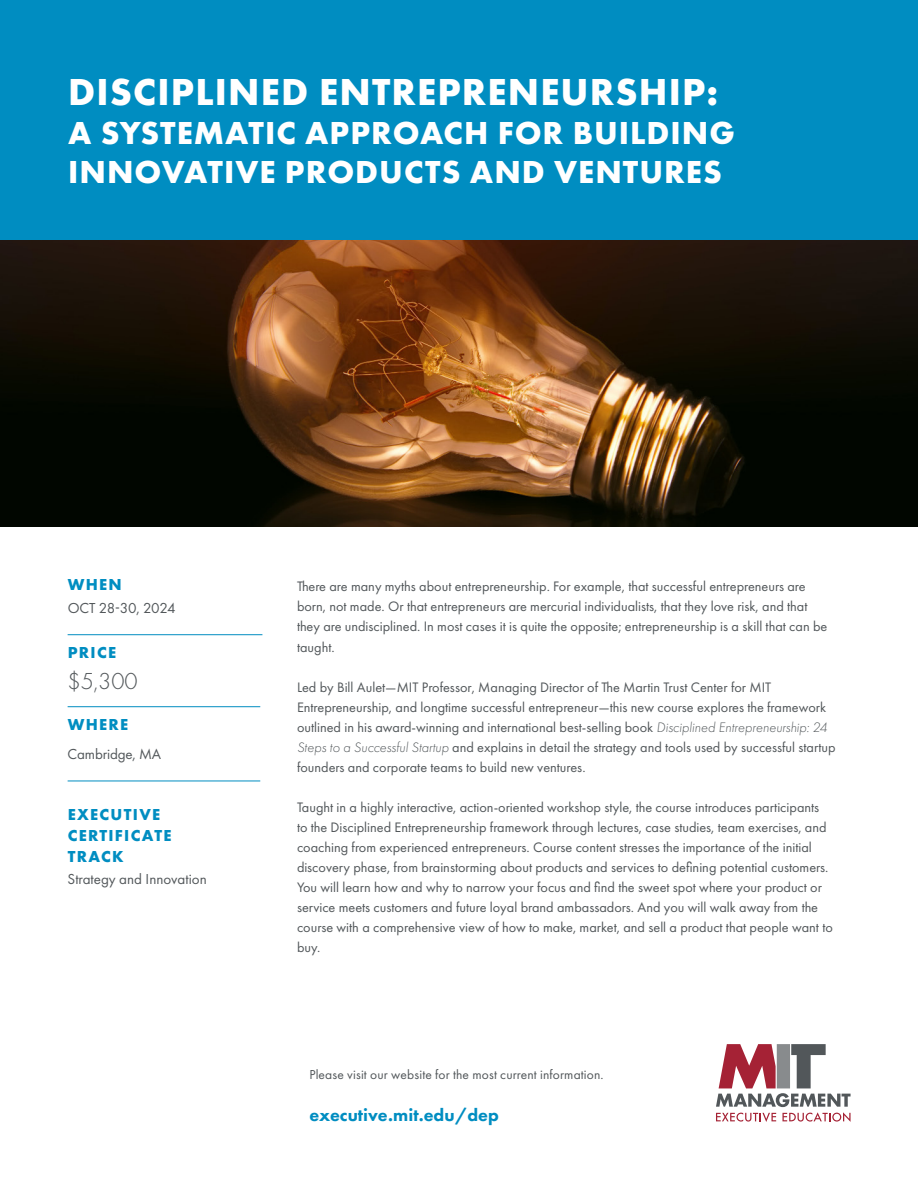
<style>
.page{position:relative;width:918px;height:1188px;background:#fff}
.page>*{position:absolute;margin:0;border:0;box-sizing:border-box;transform-origin:0 0}
.t1{font:48px/51px "Myriad Pro";letter-spacing:.04em;color:#fff}
.t2{font:700 39px "Futura PT";letter-spacing:.03em;color:#fff}
.t3{font:700 33px "Futura PT";letter-spacing:.03em;color:#fff}
.t4{font:300 24px "Futura PT";color:#52575a}
.t5{font:800 18px "Futura PT";color:#008dc1}
.WHEN-PRICE-WHERE-TRACK{font:700 16.5px/21px "Futura PT";letter-spacing:.08em;color:#008dc1}
.WHEN-PRICE-WHERE-TRACK-2{font:15px "Futura PT";color:#52575a}
.Body_-_Front{font:14.25px/20.1px "Futura PT";color:#52575a}
.t6{font:13.5px "Futura PT";letter-spacing:.01em;color:#52575a}
.s1{font-weight:300;font-style:italic}
</style>
<div class="page">
<svg style="left:716px;top:1044px;width:135px;height:78px"></svg>
<hr style="left:68px;top:634px;width:194px;height:1px;background:#008dc1">
<hr style="left:68px;top:706px;width:192px;height:1px;background:#008dc1">
<hr style="left:68px;top:781px;width:192px;height:1px;background:#008dc1">
<div style="left:0;top:0;width:918px;height:252px;background:#008dc1"></div>
<img style="left:0;top:240px;width:918px;height:286px">
<p class="t2" style="left:68px;top:67px;width:652px">DISCIPLINED ENTREPRENEURSHIP:</p>
<p class="t3" style="left:68px;top:112px;width:668px">A SYSTEMATIC APPROACH FOR BUILDING</p>
<p class="t3" style="left:68px;top:151px;width:655px">INNOVATIVE PRODUCTS AND VENTURES</p>
<p class="t1" style="left:340px;top:84px;width:351px">THE GOOD JOBS<br>STRATEGY:</p>
<p class="WHEN-PRICE-WHERE-TRACK" style="left:68px;top:574px;width:56px">WHEN</p>
<p class="WHEN-PRICE-WHERE-TRACK-2" style="left:68px;top:599px;width:109px">OCT 28-30, 2024</p>
<p class="WHEN-PRICE-WHERE-TRACK" style="left:68px;top:641px;width:50px">PRICE</p>
<p class="t4" style="left:68px;top:667px;width:72px">$5,300</p>
<p class="WHEN-PRICE-WHERE-TRACK" style="left:68px;top:713px;width:62px">WHERE</p>
<p class="WHEN-PRICE-WHERE-TRACK-2" style="left:68px;top:745px;width:95px">Cambridge, MA</p>
<p class="WHEN-PRICE-WHERE-TRACK" style="left:68px;top:803px;width:105px">EXECUTIVE<br>CERTIFICATE<br>TRACK</p>
<p class="WHEN-PRICE-WHERE-TRACK-2" style="left:68px;top:870px;width:141px">Strategy and Innovation</p>
<p class="Body_-_Front" style="left:297px;top:577px;width:532px">There are many myths about entrepreneurship. For example, that successful entrepreneurs are born, not made. Or that entrepreneurs are mercurial individualists, that they love risk, and that they are undisciplined. In most cases it is quite the opposite; entrepreneurship is a skill that can be taught.</p>
<p class="Body_-_Front" style="left:297px;top:677px;width:540px">Led by Bill Aulet—MIT Professor, Managing Director of The Martin Trust Center for MIT Entrepreneurship, and longtime successful entrepreneur—this new course explores the framework outlined in his award-winning and international best-selling book <span class="s1">Disciplined Entrepreneurship: 24<br>Steps to a Successful Startup</span> and explains in detail the strategy and tools used by successful startup founders and corporate teams to build new ventures.</p>
<p class="Body_-_Front" style="left:297px;top:797px;width:537px">Taught in a highly interactive, action-oriented workshop style, the course introduces participants to the Disciplined Entrepreneurship framework through lectures, case studies, team exercises, and coaching from experienced entrepreneurs. Course content stresses the importance of the initial discovery phase, from brainstorming about products and services to defining potential customers.<br>You will learn how and why to narrow your focus and find the sweet spot where your product or service meets customers and future loyal brand ambassadors. And you will walk away from the course with a comprehensive view of how to make, market, and sell a product that people want to buy.</p>
<p class="t6" style="left:309px;top:1066px;width:296px">Please visit our website for the most current information.</p>
<p class="t5" style="left:309px;top:1104px;width:191px">executive.mit.edu/dep</p>
</div>
